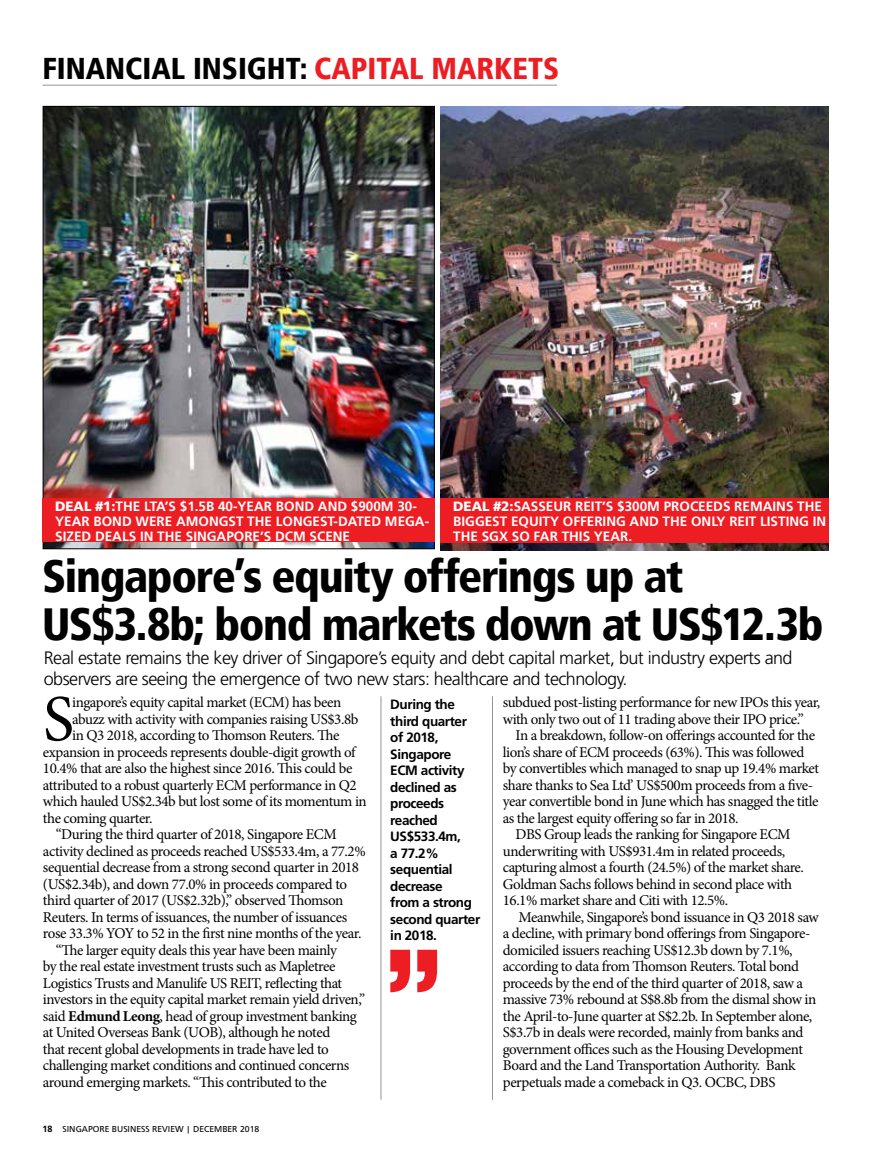
<style>
.page{position:relative;width:893px;height:1170px;background:#fff}
.page>*{position:absolute;margin:0;border:0;box-sizing:border-box;transform-origin:0 0}
.t1{font:65.7px "Minion Pro";color:#000}
.t2{font:900 condensed 45px/48px "Frutiger";letter-spacing:-.03em;color:#000}
.t3{font:900 condensed 30px "Frutiger";color:#000}
.t4{font:900 condensed 30px "Frutiger";color:#ed1d24}
.t5{font:300 18px/21px "Frutiger";letter-spacing:-.03em;color:#000}
.t6{font:15px/16.5px "Minion Pro";letter-spacing:-.03em;color:#000}
.t7{font:700 13.5px/15px "Frutiger";color:#fff}
.t8{font:700 13.5px/16.5px "Frutiger";letter-spacing:-.03em;color:#000}
.t9{font:9px "Frutiger";color:#000}
.s1{color:#ed1d24}
.s2{font-family:"Frutiger Neue LT Pro";font-weight:900}
.s3{font-weight:700}
</style>
<div class="page">
<hr style="left:492px;top:696px;width:1px;height:403px;background:#939598">
<hr style="left:381px;top:696px;width:1px;height:403px;background:#939598">
<hr style="left:43px;top:85px;width:514px;height:1px;background:#939598">
<svg style="left:390px;top:949px;width:47px;height:43px"></svg>
<img style="left:45px;top:108px;width:387px;height:439px">
<img style="left:441px;top:106px;width:388px;height:444px">
<div style="left:43px;top:498px;width:392px;height:44px;background:#ed1d24"></div>
<div style="left:441px;top:498px;width:388px;height:44px;background:#ed1d24"></div>
<h3 class="t3" style="left:43px;top:51px;width:340px">FINANCIAL INSIGHT: <span class="s1">capital</span></h3>
<h3 class="t4" style="left:431px;top:51px;width:113px">markets</h3>
<p class="t7" style="left:55px;top:498px;width:363px"><span class="s2">DEAL #1:</span>THE LTA’S $1.5B 40-YEAR BOND AND $900M 30-<br>YEAR BOND WERE AMONGST THE LONGEST-DATED</p>
<p class="t7" style="left:385px;top:513px;width:46px">ME GA-</p>
<p class="t7" style="left:55px;top:528px;width:49px">SIZED DEALS</p>
<p class="t7" style="left:140px;top:528px;width:210px">IN THE SINGAPORE’S DCM SCE NE</p>
<p class="t7" style="left:453px;top:498px;width:220px"><span class="s2">DEAL #2:</span>SASSEUR REIT’S $300M PRO</p>
<p class="t7" style="left:690px;top:498px;width:64px">CEEDS REMA</p>
<p class="t7" style="left:772px;top:498px;width:49px">INS THE</p>
<p class="t7" style="left:453px;top:513px;width:40px">BIGGEST</p>
<p class="t7" style="left:453px;top:513px;width:374px;text-indent:58px">EQUITY OFFERING AND THE ONLY REIT LISTING IN<br>THE SGX SO FAR THIS YEAR.</p>
<h2 class="t2" style="left:42px;top:552px;width:783px">Singapore’s equity offerings up at<br>US$3.8b; bond markets down at US$12.3b</h2>
<p class="t5" style="left:44px;top:647px;width:750px">Real estate remains the key driver of Singapore’s equity and debt capital market, but industry experts and observers are seeing the emergence of two new stars: healthcare and technology.</p>
<p class="t8" style="left:390px;top:696px;width:91px">DURING THE<br>THIRD QUARTER<br>OF 2018,<br>SINGAPORE<br>ECM ACTIVITY<br>DECLINED AS<br>PROCEEDS<br>REACHED<br>US$533.4M,<br>A 77.2%<br>SEQUENTIAL<br>DECREASE<br>FROM A STRONG<br>SECOND QUARTER<br>IN 2018.</p>
<h1 class="t1" style="left:43px;top:675px;width:33px">S</h1>
<p class="t6" style="left:72px;top:694px;width:271px">ingapore’s equity capital market (ECM) has been</p>
<p class="t6" style="left:503px;top:694px;width:319px">subdued post-listing performance for new IPOs this year, with only two out of 11 trading above their IPO price.”</p>
<p class="t6" style="left:516px;top:727px;width:301px">In a breakdown, follow-on offerings accounted for the</p>
<p class="t6" style="left:503px;top:743px;width:303px">lion’s share of ECM proceeds (63%). This was followed</p>
<p class="t6" style="left:503px;top:760px;width:318px">by convertibles which managed to snap up 19.4% market</p>
<p class="t6" style="left:503px;top:776px;width:312px">share thanks to Sea Ltd’ US$500m proceeds from a five-</p>
<p class="t6" style="left:503px;top:793px;width:317px">year convertible bond in June which has snagged the title</p>
<p class="t6" style="left:503px;top:809px;width:237px">as the largest equity offering so far in 2018.</p>
<p class="t6" style="left:516px;top:826px;width:276px">DBS Group leads the ranking for Singapore ECM</p>
<p class="t6" style="left:503px;top:842px;width:284px">underwriting with US$931.4m in related proceeds,</p>
<p class="t6" style="left:503px;top:859px;width:303px">capturing almost a fourth (24.5%) of the market share.</p>
<p class="t6" style="left:503px;top:875px;width:291px">Goldman Sachs follows behind in second place with</p>
<p class="t6" style="left:503px;top:892px;width:227px">16.1% market share and Citi with 12.5%.</p>
<p class="t6" style="left:519px;top:908px;width:302px">Meanwhile, Singapore’s bond issuance in Q3 2018 saw</p>
<p class="t6" style="left:503px;top:925px;width:309px">a decline, with primary bond offerings from Singapore-</p>
<p class="t6" style="left:503px;top:941px;width:291px">domiciled issuers reaching US$12.3b down by 7.1%,</p>
<p class="t6" style="left:503px;top:958px;width:298px">according to data from Thomson Reuters. Total bond</p>
<p class="t6" style="left:503px;top:974px;width:302px">proceeds by the end of the third quarter of 2018, saw a</p>
<p class="t6" style="left:503px;top:991px;width:315px">massive 73% rebound at S$8.8b from the dismal show in</p>
<p class="t6" style="left:503px;top:1007px;width:311px">the April-to-June quarter at S$2.2b. In September alone,</p>
<p class="t6" style="left:503px;top:1024px;width:302px">S$3.7b in deals were recorded, mainly from banks and</p>
<p class="t6" style="left:503px;top:1040px;width:302px">government offices such as the Housing Development</p>
<p class="t6" style="left:503px;top:1057px;width:294px">Board and the Land Transportation Authority. Bank</p>
<p class="t6" style="left:503px;top:1073px;width:274px">perpetuals made a comeback in Q3. OCBC, DBS</p>
<p class="t6" style="left:72px;top:710px;width:288px">abuzz with activity with companies raising US$3.8b</p>
<p class="t6" style="left:72px;top:727px;width:269px">in Q3 2018, according to Thomson Reuters. The</p>
<p class="t6" style="left:43px;top:743px;width:314px">expansion in proceeds represents double-digit growth of</p>
<p class="t6" style="left:43px;top:760px;width:311px">10.4% that are also the highest since 2016. This could be</p>
<p class="t6" style="left:43px;top:776px;width:315px">attributed to a robust quarterly ECM performance in Q2</p>
<p class="t6" style="left:43px;top:793px;width:325px">which hauled US$2.34b but lost some of its momentum in</p>
<p class="t6" style="left:43px;top:809px;width:111px">the coming quarter.</p>
<p class="t6" style="left:56px;top:826px;width:283px">“During the third quarter of 2018, Singapore ECM</p>
<p class="t6" style="left:43px;top:842px;width:324px">activity declined as proceeds reached US$533.4m, a 77.2%</p>
<p class="t6" style="left:43px;top:859px;width:318px">sequential decrease from a strong second quarter in 2018</p>
<p class="t6" style="left:43px;top:875px;width:306px">(US$2.34b), and down 77.0% in proceeds compared to</p>
<p class="t6" style="left:43px;top:892px;width:302px">third quarter of 2017 (US$2.32b),” observed Thomson</p>
<p class="t6" style="left:43px;top:908px;width:306px">Reuters. In terms of issuances, the number of issuances</p>
<p class="t6" style="left:43px;top:925px;width:320px">rose 33.3% YOY to 52 in the first nine months of the year.</p>
<p class="t6" style="left:56px;top:941px;width:283px">“The larger equity deals this year have been mainly</p>
<p class="t6" style="left:43px;top:958px;width:294px">by the real estate investment trusts such as Mapletree</p>
<p class="t6" style="left:43px;top:974px;width:301px">Logistics Trusts and Manulife US REIT, reflecting that</p>
<p class="t6" style="left:43px;top:991px;width:324px">investors in the equity capital market remain yield driven,”</p>
<p class="t6" style="left:43px;top:1007px;width:315px">said <span class="s3">Edmund Leong</span>, head of group investment banking</p>
<p class="t6" style="left:43px;top:1024px;width:289px">at United Overseas Bank (UOB), although he noted</p>
<p class="t6" style="left:43px;top:1040px;width:287px">that recent global developments in trade have led to</p>
<p class="t6" style="left:43px;top:1057px;width:308px">challenging market conditions and continued concerns</p>
<p class="t6" style="left:43px;top:1073px;width:285px">around emerging markets. “This contributed to the</p>
<p class="t9" style="left:43px;top:1123px;width:186px"><span class="s3">18</span> SINGAPORE BUSINESS REVIEW | DECEMBER</p>
<p class="t9" style="left:240px;top:1123px;width:21px">2018</p>
</div>
